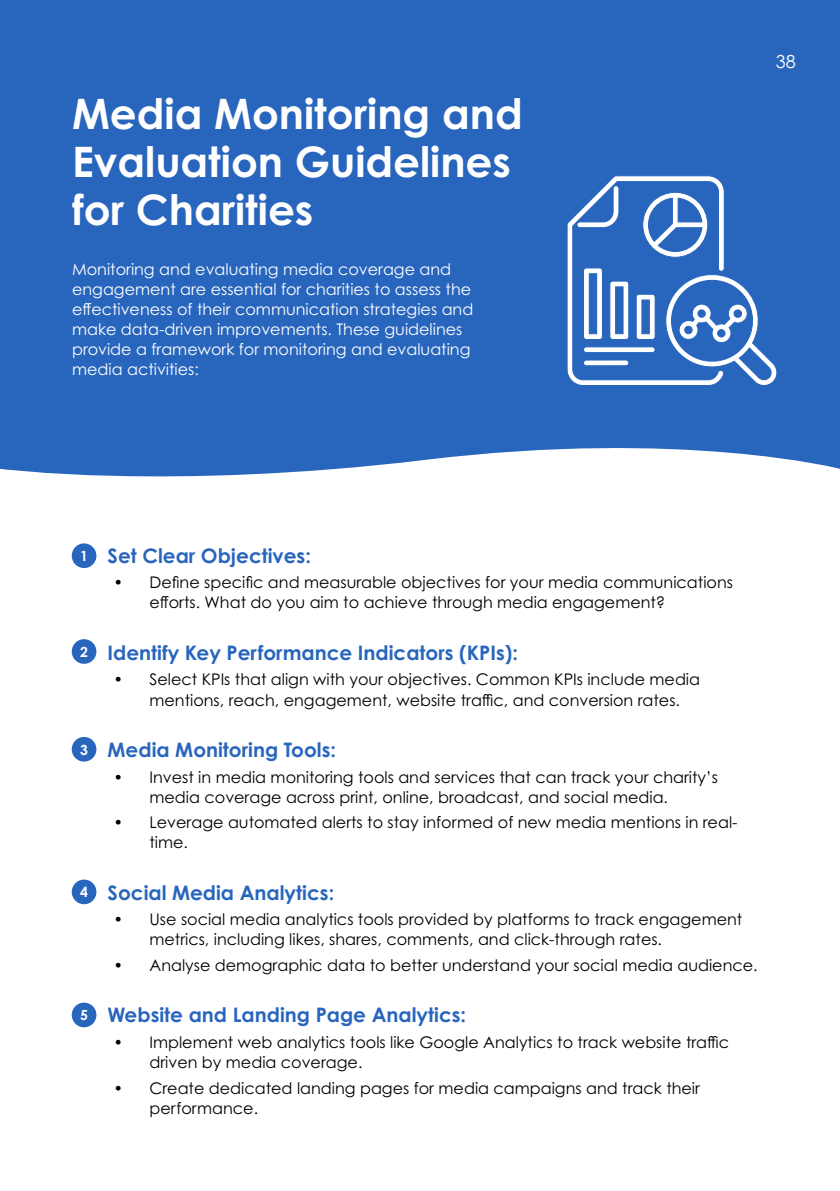
<style>
.page{position:relative;width:840px;height:1191px;background:#fff}
.page>*{position:absolute;margin:0;border:0;box-sizing:border-box;transform-origin:0 0}
.t1{font:700 42px/48px "Century Gothic Pro";color:#fff}
.t2{font:700 20px "Century Gothic Pro";color:#2865bd}
.t3{font:18px "Century Gothic Pro";color:#fff}
.t4{font:16px/20px "Century Gothic Pro";color:#000}
.t5{font:16px/20px "Century Gothic Pro";color:#fff}
.t6{font:700 14px "Century Gothic Pro";color:#fff}
</style>
<div class="page">
<div style="left:0;top:0;width:839px;height:477px;background:#2865bd"></div>
<svg style="left:566px;top:175px;width:212px;height:211px"></svg>
<div style="left:72px;top:543px;width:24px;height:25px;background:#2865bd;border-radius:50%"></div>
<div style="left:72px;top:639px;width:24px;height:25px;background:#2865bd;border-radius:50%"></div>
<div style="left:72px;top:737px;width:24px;height:24px;background:#2865bd;border-radius:50%"></div>
<div style="left:72px;top:879px;width:24px;height:25px;background:#2865bd;border-radius:50%"></div>
<div style="left:72px;top:1002px;width:24px;height:25px;background:#2865bd;border-radius:50%"></div>
<h1 class="t1" style="left:72px;top:89px;width:452px">Media Monitoring and<br>Evaluation Guidelines for Charities</h1>
<p class="t5" style="left:72px;top:259px;width:402px">Monitoring and evaluating media coverage and engagement are essential for charities to assess the effectiveness of their communication strategies and make data-driven improvements. These guidelines provide a framework for monitoring and evaluating media activities:</p>
<p class="t3" style="left:775px;top:51px;width:21px">38</p>
<p class="t6" style="left:80px;top:547px;width:9px">1</p>
<p class="t6" style="left:80px;top:643px;width:9px">2</p>
<p class="t6" style="left:80px;top:740px;width:9px">3</p>
<p class="t6" style="left:80px;top:883px;width:9px">4</p>
<p class="t6" style="left:80px;top:1006px;width:9px">5</p>
<p class="t2" style="left:108px;top:543px;width:205px">Set Clear Objectives:</p>
<p class="t4" style="left:149px;top:572px;width:584px;text-indent:-36px">• Define specific and measurable objectives for your media communications efforts. What do you aim to achieve through media engagement?</p>
<p class="t2" style="left:108px;top:640px;width:412px">Identify Key Performance Indicators (KPIs):</p>
<p class="t4" style="left:149px;top:669px;width:552px;text-indent:-36px">• Select KPIs that align with your objectives. Common KPIs include media mentions, reach, engagement, website traffic, and conversion rates.</p>
<p class="t2" style="left:108px;top:737px;width:230px">Media Monitoring Tools:</p>
<p class="t4" style="left:149px;top:766px;width:569px;text-indent:-36px">• Invest in media monitoring tools and services that can track your charity’s media coverage across print, online, broadcast, and social media.</p>
<p class="t4" style="left:149px;top:812px;width:589px;text-indent:-36px">• Leverage automated alerts to stay informed of new media mentions in real&shy;time.</p>
<p class="t2" style="left:108px;top:880px;width:228px">Social Media Analytics:</p>
<p class="t4" style="left:149px;top:909px;width:594px;text-indent:-36px">• Use social media analytics tools provided by platforms to track engagement metrics, including likes, shares, comments, and click-through rates.</p>
<p class="t4" style="left:113px;top:955px;width:645px">• Analyse demographic data to better understand your social media audience.</p>
<p class="t2" style="left:108px;top:1002px;width:360px">Website and Landing Page Analytics:</p>
<p class="t4" style="left:149px;top:1032px;width:581px;text-indent:-36px">• Implement web analytics tools like Google Analytics to track website traffic driven by media coverage.</p>
<p class="t4" style="left:149px;top:1077px;width:551px;text-indent:-36px">• Create dedicated landing pages for media campaigns and track their performance.</p>
</div>
